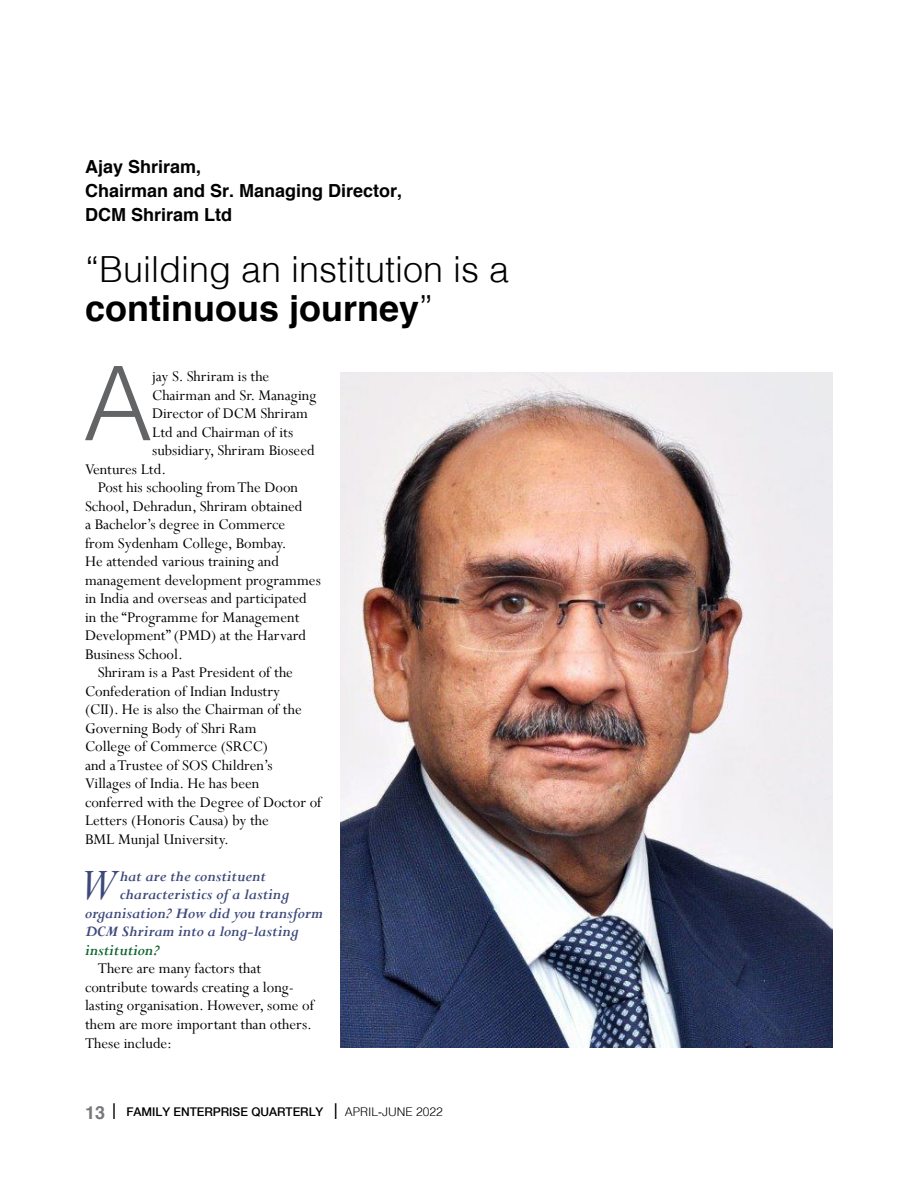
<style>
.page{position:relative;width:918px;height:1188px;background:#fff}
.page>*{position:absolute;margin:0;border:0;box-sizing:border-box;transform-origin:0 0}
.t1{font:300 103.05px "Helvetica";color:#636466}
.t2{font:italic 49.8px "Perpetua";color:#3d497b}
.t3{font:300 36px/39px "Helvetica";color:#000}
.t4{font:700 18px/24px "Helvetica";color:#000}
.t5{font:16.5px/18.5px "Perpetua";color:#000}
.t6{font:italic 700 16.5px "Perpetua";color:#3d497b}
.t7{font:italic 700 16.5px "Perpetua";color:#116530}
.t8{font:500 12px "Helvetica Neue";color:#000}
.s1{font-weight:700}
.s2{font-family:"Helvetica";font-weight:700;font-size:18px;color:#77787b}
.s3{font-family:"Helvetica";font-weight:300;font-stretch:condensed;font-size:21px}
.s4{font-family:"Helvetica";font-weight:300}
</style>
<div class="page">
<img style="left:340px;top:372px;width:493px;height:675px">
<p class="t4" style="left:85px;top:154px;width:319px">Ajay Shriram,<br>Chairman and Sr. Managing Director,<br>DCM Shriram Ltd</p>
<h3 class="t3" style="left:85px;top:248px;width:426px">“Building an institution is a <span class="s1">continuous journey</span>”</h3>
<h1 class="t1" style="left:83px;top:339px;width:70px">A</h1>
<p class="t5" style="left:152px;top:367px;width:119px">jay S. Shriram is the</p>
<p class="t5" style="left:152px;top:385px;width:166px">Chairman and Sr. Managing</p>
<p class="t5" style="left:152px;top:404px;width:157px">Director of DCM Shriram</p>
<p class="t5" style="left:152px;top:422px;width:143px">Ltd and Chairman of its</p>
<p class="t5" style="left:152px;top:441px;width:164px">subsidiary, Shriram Bioseed</p>
<p class="t5" style="left:85px;top:459px;width:83px">Ventures Ltd.</p>
<p class="t5" style="left:98px;top:478px;width:202px">Post his schooling from The Doon</p>
<p class="t5" style="left:85px;top:496px;width:219px">School, Dehradun, Shriram obtained</p>
<p class="t5" style="left:85px;top:515px;width:202px">a Bachelor’s degree in Commerce</p>
<p class="t5" style="left:85px;top:534px;width:203px">from Sydenham College, Bombay.</p>
<p class="t5" style="left:85px;top:552px;width:196px">He attended various training and</p>
<p class="t5" style="left:85px;top:571px;width:237px">management development programmes</p>
<p class="t5" style="left:85px;top:589px;width:223px">in India and overseas and participated</p>
<p class="t5" style="left:85px;top:608px;width:216px">in the “Programme for Management</p>
<p class="t5" style="left:85px;top:626px;width:223px">Development” (PMD) at the Harvard</p>
<p class="t5" style="left:85px;top:645px;width:99px">Business School.</p>
<p class="t5" style="left:98px;top:663px;width:197px">Shriram is a Past President of the</p>
<p class="t5" style="left:85px;top:682px;width:197px">Confederation of Indian Industry</p>
<p class="t5" style="left:85px;top:700px;width:218px">(CII). He is also the Chairman of the</p>
<p class="t5" style="left:85px;top:719px;width:173px">Governing Body of Shri Ram</p>
<p class="t5" style="left:85px;top:737px;width:185px">College of Commerce (SRCC)</p>
<p class="t5" style="left:85px;top:756px;width:189px">and a Trustee of SOS Children’s</p>
<p class="t5" style="left:85px;top:774px;width:176px">Villages of India. He has been</p>
<p class="t5" style="left:85px;top:793px;width:238px">conferred with the Degree of Doctor of</p>
<p class="t5" style="left:85px;top:811px;width:185px">Letters (Honoris Causa) by the</p>
<p class="t5" style="left:85px;top:830px;width:145px">BML Munjal University.</p>
<h2 class="t2" style="left:79px;top:854px;width:37px">W</h2>
<p class="t6" style="left:120px;top:866px;width:148px">hat are the constituent</p>
<p class="t6" style="left:120px;top:884px;width:171px">characteristics of a lasting</p>
<p class="t6" style="left:85px;top:903px;width:239px">organisation? How did you transform</p>
<p class="t6" style="left:85px;top:921px;width:215px">DCM Shriram into a long-lasting</p>
<p class="t7" style="left:85px;top:940px;width:76px">institution?</p>
<p class="t5" style="left:85px;top:959px;width:231px;text-indent:13px">There are many factors that contribute towards creating a long&shy;lasting organisation. However, some of them are more important than others.<br>These include:</p>
<p class="t8" style="left:85px;top:1104px;width:359px"><span class="s2">13</span> <span class="s3">I</span> FAMILY ENTERPRISE QUARTERLY <span class="s3">I</span> <span class="s4">APRIL-JUNE 2022</span></p>
</div>
